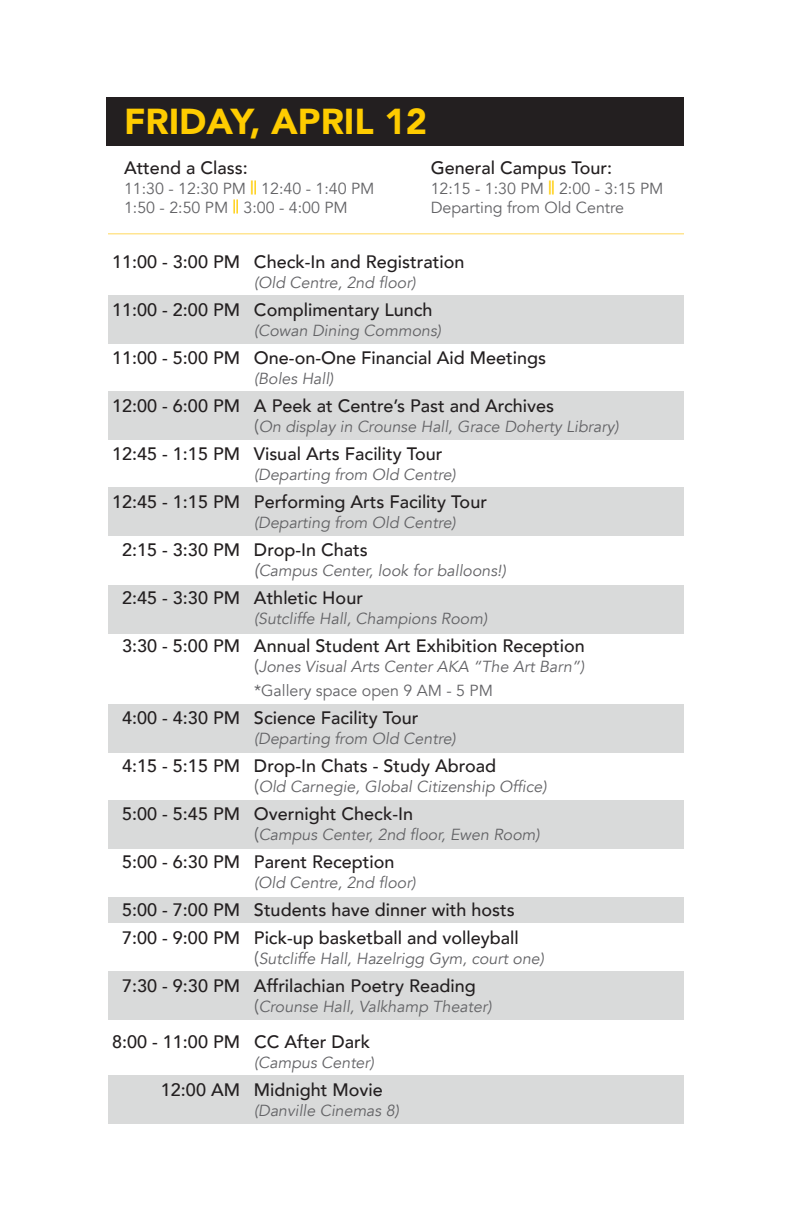
<style>
.page{position:relative;width:792px;height:1224px;background:#fff}
.page>*{position:absolute;margin:0;border:0;box-sizing:border-box;transform-origin:0 0}
.t1{font:900 36px "Avenir";color:#fc0}
.t2{font:500 18px "Avenir";color:#231f20}
.t3{font:italic 16px/24px "Avenir";color:#636366}
.t4{font:16px "Avenir";color:#636366}
.s1{font-style:normal;font-size:18px}
.s2{font-size:18px}
.s3{font-style:normal}
</style>
<div class="page">
<div style="left:108px;top:295px;width:576px;height:49px;background:#d9dada"></div>
<div style="left:108px;top:392px;width:576px;height:48px;background:#d9dada"></div>
<div style="left:108px;top:487px;width:576px;height:49px;background:#d9dada"></div>
<div style="left:108px;top:585px;width:576px;height:49px;background:#d9dada"></div>
<div style="left:108px;top:704px;width:576px;height:49px;background:#d9dada"></div>
<div style="left:108px;top:801px;width:576px;height:48px;background:#d9dada"></div>
<div style="left:108px;top:897px;width:576px;height:26px;background:#d9dada"></div>
<div style="left:108px;top:971px;width:576px;height:49px;background:#d9dada"></div>
<div style="left:108px;top:1076px;width:576px;height:48px;background:#d9dada"></div>
<div style="left:107px;top:97px;width:577px;height:48px;background:#231f20"></div>
<hr style="left:108px;top:233px;width:576px;height:1px;background:#ffd85b">
<p class="t1" style="left:124px;top:91px;width:305px">FRIDAY, APRIL 12</p>
<p class="t2" style="left:124px;top:153px;width:125px">Attend a Class:</p>
<p class="t4" style="left:124px;top:179px;width:252px">11:30 - 12:30 PM <sup>||</sup> 12:40 - 1:40 PM</p>
<p class="t4" style="left:124px;top:198px;width:225px">1:50 - 2:50 PM <sup>||</sup> 3:00 - 4:00 PM</p>
<p class="t2" style="left:431px;top:153px;width:183px">General Campus Tour:</p>
<p class="t4" style="left:431px;top:179px;width:234px">12:15 - 1:30 PM <sup>||</sup> 2:00 - 3:15 PM</p>
<p class="t4" style="left:431px;top:198px;width:195px">Departing from Old Centre</p>
<p class="t2" style="left:112px;top:247px;width:354px">11:00 - 3:00 PM Check-In and Registration</p>
<p class="t3" style="left:254px;top:271px;width:163px">(Old Centre, 2nd floor)</p>
<p class="t2" style="left:112px;top:295px;width:322px">11:00 - 2:00 PM Complimentary Lunch</p>
<p class="t3" style="left:254px;top:319px;width:189px">(Cowan Dining Commons)</p>
<p class="t2" style="left:112px;top:343px;width:435px">11:00 - 5:00 PM One-on-One Financial Aid Meetings</p>
<p class="t3" style="left:254px;top:367px;width:81px">(Boles Hall)</p>
<p class="t2" style="left:112px;top:391px;width:443px">12:00 - 6:00 PM A Peek at Centre’s Past and Archives</p>
<p class="t3" style="left:254px;top:415px;width:366px"><span class="s1">(</span>On display in Crounse Hall, Grace Doherty Library)</p>
<p class="t2" style="left:112px;top:439px;width:332px">12:45 - 1:15 PM Visual Arts Facility Tour</p>
<p class="t3" style="left:254px;top:463px;width:203px">(Departing from Old Centre)</p>
<p class="t2" style="left:112px;top:487px;width:376px">12:45 - 1:15 PM Performing Arts Facility Tour</p>
<p class="t3" style="left:254px;top:511px;width:203px">(Departing from Old Centre)</p>
<p class="t2" style="left:122px;top:535px;width:247px">2:15 - 3:30 PM Drop-In Chats</p>
<p class="t3" style="left:254px;top:559px;width:253px"><span class="s2">(</span>Campus Center, look for balloons!)</p>
<p class="t2" style="left:122px;top:583px;width:242px">2:45 - 3:30 PM Athletic Hour</p>
<p class="t3" style="left:254px;top:607px;width:235px">(Sutcliffe Hall, Champions Room)</p>
<p class="t2" style="left:122px;top:631px;width:464px">3:30 - 5:00 PM Annual Student Art Exhibition Reception</p>
<p class="t3" style="left:254px;top:655px;width:332px"><span class="s1">(</span>Jones Visual Arts Center AKA “The Art Barn”) <span class="s3">*Gallery space open 9 AM - 5 PM</span></p>
<p class="t2" style="left:122px;top:703px;width:298px">4:00 - 4:30 PM Science Facility Tour</p>
<p class="t3" style="left:254px;top:727px;width:203px">(Departing from Old Centre)</p>
<p class="t2" style="left:122px;top:751px;width:375px">4:15 - 5:15 PM Drop-In Chats - Study Abroad</p>
<p class="t3" style="left:254px;top:775px;width:294px"><span class="s1">(</span>Old Carnegie, Global Citizenship Office)</p>
<p class="t2" style="left:122px;top:799px;width:292px">5:00 - 5:45 PM Overnight Check-In</p>
<p class="t3" style="left:254px;top:823px;width:287px"><span class="s1">(</span>Campus Center, 2nd floor, Ewen Room)</p>
<p class="t2" style="left:122px;top:847px;width:274px">5:00 - 6:30 PM Parent Reception</p>
<p class="t3" style="left:254px;top:871px;width:163px">(Old Centre, 2nd floor)</p>
<p class="t2" style="left:122px;top:895px;width:394px">5:00 - 7:00 PM Students have dinner with hosts</p>
<p class="t2" style="left:122px;top:923px;width:398px">7:00 - 9:00 PM Pick-up basketball and volleyball</p>
<p class="t3" style="left:254px;top:947px;width:291px"><span class="s1">(</span>Sutcliffe Hall, Hazelrigg Gym, court one)</p>
<p class="t2" style="left:122px;top:971px;width:355px">7:30 - 9:30 PM Affrilachian Poetry Reading</p>
<p class="t3" style="left:254px;top:995px;width:239px"><span class="s1">(</span>Crounse Hall, Valkhamp Theater)</p>
<p class="t2" style="left:112px;top:1027px;width:259px">8:00 - 11:00 PM CC After Dark</p>
<p class="t3" style="left:254px;top:1051px;width:122px">(Campus Center)</p>
<p class="t2" style="left:161px;top:1075px;width:223px">12:00 AM Midnight Movie</p>
<p class="t3" style="left:254px;top:1099px;width:146px">(Danville Cinemas 8)</p>
</div>
